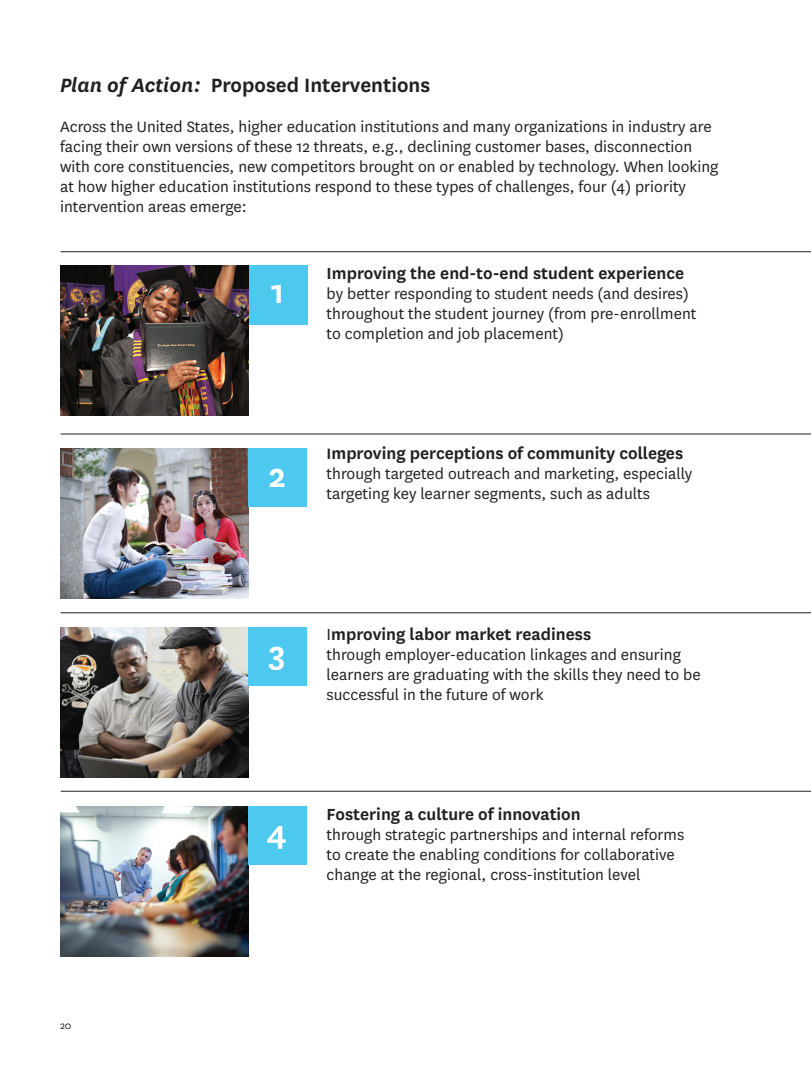
<style>
.page{position:relative;width:811px;height:1081px;background:#fff}
.page>*{position:absolute;margin:0;border:0;box-sizing:border-box;transform-origin:0 0}
.t1{font:600 37.75px "National";color:#fff}
.t2{font:600 37.25px "National";color:#fff}
.t3{font:600 37.12px "National";color:#fff}
.t4{font:600 22.5px "National";color:#231f20}
.t5{font:600 18.75px "National";color:#231f20}
.t6{font:17.5px/20px "National";color:#231f20}
.t7{font:11.25px "National";color:#231f20}
.s1{font-style:italic}
.s2{font-size:17.5px}
.s3{font-weight:400}
</style>
<div class="page">
<div style="left:248px;top:265px;width:59px;height:59px;background:#4dc8ee"></div>
<hr style="left:61px;top:433px;width:749px;height:1px;background:#231f20">
<hr style="left:61px;top:612px;width:749px;height:1px;background:#231f20">
<hr style="left:61px;top:790px;width:749px;height:1px;background:#231f20">
<hr style="left:61px;top:251px;width:749px;height:1px;background:#231f20">
<img style="left:61px;top:265px;width:187px;height:150px">
<img style="left:61px;top:448px;width:187px;height:150px">
<img style="left:61px;top:627px;width:187px;height:150px">
<img style="left:61px;top:806px;width:187px;height:150px">
<div style="left:248px;top:448px;width:58px;height:59px;background:#4dc8ee"></div>
<div style="left:248px;top:627px;width:58px;height:58px;background:#4dc8ee"></div>
<div style="left:248px;top:806px;width:58px;height:58px;background:#4dc8ee"></div>
<p class="t4" style="left:60px;top:69px;width:371px"><span class="s1">Plan of Action:</span> Proposed Interventions</p>
<p class="t6" style="left:60px;top:116px;width:659px">Across the United States, higher education institutions and many organizations in industry are facing their own versions of these 12 threats, e.g., declining customer bases, disconnection with core constituencies, new competitors brought on or enabled by technology. When looking at how higher education institutions respond to these types of challenges, four (4) priority</p>
<p class="t6" style="left:60px;top:196px;width:188px">intervention areas emerge:</p>
<p class="t7" style="left:60px;top:1018px;width:13px">20</p>
<p class="t1" style="left:270px;top:265px;width:15px">1</p>
<p class="t2" style="left:268px;top:449px;width:19px">2</p>
<p class="t5" style="left:326px;top:260px;width:359px">Improving the end-to-end student experience</p>
<p class="t6" style="left:326px;top:283px;width:363px">by better responding to student needs (and desires)</p>
<p class="t6" style="left:326px;top:303px;width:371px">throughout the student journey (from pre-enrollment</p>
<p class="t6" style="left:326px;top:323px;width:238px">to completion and job placement)</p>
<p class="t5" style="left:326px;top:440px;width:358px"><span class="s2">I</span>mproving perceptions of community colleges</p>
<p class="t6" style="left:326px;top:463px;width:367px">through targeted outreach and marketing, especially</p>
<p class="t6" style="left:326px;top:483px;width:325px">targeting key learner segments, such as adults</p>
<p class="t2" style="left:268px;top:627px;width:19px">3</p>
<p class="t5" style="left:326px;top:620px;width:266px"><span class="s3">I</span>mproving labor market readiness</p>
<p class="t6" style="left:326px;top:643px;width:356px">through employer-education linkages and ensuring</p>
<p class="t6" style="left:326px;top:663px;width:375px">learners are graduating with the skills they need to be</p>
<p class="t6" style="left:326px;top:683px;width:218px">successful in the future of work</p>
<p class="t3" style="left:267px;top:806px;width:22px">4</p>
<p class="t5" style="left:326px;top:800px;width:255px">Fostering a culture of innovation</p>
<p class="t6" style="left:326px;top:823px;width:359px">through strategic partnerships and internal reforms</p>
<p class="t6" style="left:326px;top:843px;width:349px">to create the enabling conditions for collaborative</p>
<p class="t6" style="left:326px;top:863px;width:315px">change at the regional, cross-institution level</p>
</div>
